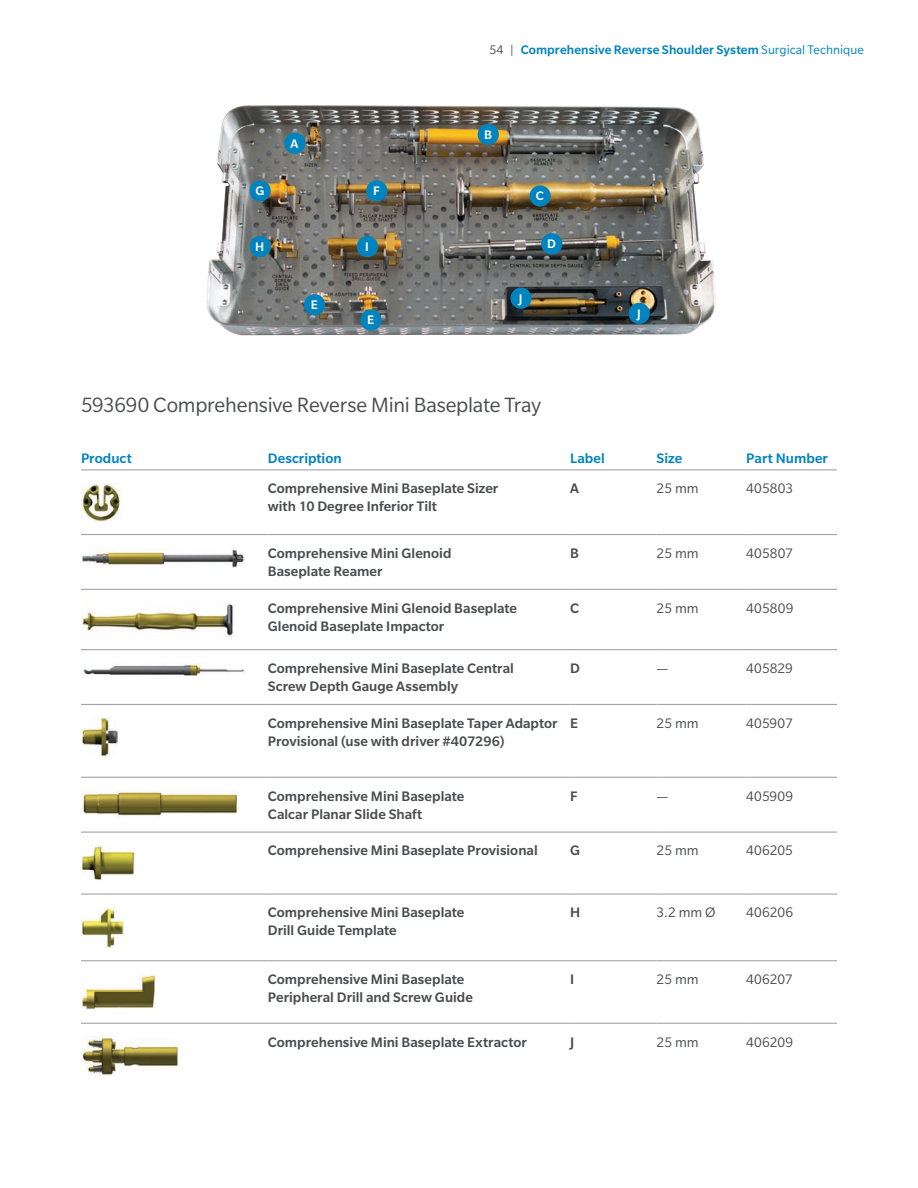
<style>
.page{position:relative;width:918px;height:1188px;background:#fff}
.page>*{position:absolute;margin:0;border:0;box-sizing:border-box;transform-origin:0 0}
.Table_Title{font:22.5px "Slate Pro";letter-spacing:-.01em;color:#4b4c4d}
.AW_Chart_Copy_Bold{font:500 15px/18px "Slate Pro";color:#4b4c4d}
.AW_Chart_Copy{font:15px "Slate Pro";letter-spacing:.01em;color:#4b4c4d}
.t1{font:500 15px "Slate Pro";color:#0083bf}
.t2{font:500 13.5px "Slate Pro";letter-spacing:.005em;color:#0083bf}
.AW_Case_Label{font:500 13.5px "Slate Pro";color:#fff}
.s1{font-weight:400;color:#4b4c4d}
.s2{font-weight:400}
</style>
<div class="page">
<img style="left:206px;top:105px;width:510px;height:231px">
<div style="left:478px;top:124px;width:21px;height:21px;background:#0083bf;border-radius:50%"></div>
<div style="left:250px;top:180px;width:21px;height:21px;background:#0083bf;border-radius:50%"></div>
<div style="left:357px;top:236px;width:21px;height:21px;background:#0083bf;border-radius:50%"></div>
<div style="left:510px;top:288px;width:22px;height:21px;background:#0083bf;border-radius:50%"></div>
<div style="left:629px;top:303px;width:21px;height:21px;background:#0083bf;border-radius:50%"></div>
<div style="left:250px;top:236px;width:21px;height:21px;background:#0083bf;border-radius:50%"></div>
<div style="left:304px;top:294px;width:21px;height:21px;background:#0083bf;border-radius:50%"></div>
<div style="left:360px;top:309px;width:22px;height:22px;background:#0083bf;border-radius:50%"></div>
<div style="left:366px;top:180px;width:21px;height:21px;background:#0083bf;border-radius:50%"></div>
<div style="left:284px;top:133px;width:21px;height:21px;background:#0083bf;border-radius:50%"></div>
<div style="left:529px;top:185px;width:22px;height:22px;background:#0083bf;border-radius:50%"></div>
<div style="left:541px;top:233px;width:21px;height:22px;background:#0083bf;border-radius:50%"></div>
<svg style="left:268px;top:470px;width:569px;height:553px"></svg>
<svg style="left:81px;top:558px;width:187px;height:518px"></svg>
<hr style="left:81px;top:469px;width:187px;height:1px;background:#a3a4a8">
<hr style="left:268px;top:469px;width:302px;height:1px;background:#a3a4a8">
<hr style="left:570px;top:469px;width:87px;height:1px;background:#a3a4a8">
<hr style="left:657px;top:469px;width:89px;height:1px;background:#a3a4a8">
<hr style="left:746px;top:469px;width:91px;height:1px;background:#a3a4a8">
<hr style="left:81px;top:534px;width:187px;height:1px;background:#a3a4a8">
<hr style="left:268px;top:534px;width:302px;height:1px;background:#a3a4a8">
<hr style="left:570px;top:534px;width:87px;height:1px;background:#a3a4a8">
<hr style="left:657px;top:534px;width:89px;height:1px;background:#a3a4a8">
<hr style="left:746px;top:534px;width:91px;height:1px;background:#a3a4a8">
<hr style="left:81px;top:589px;width:187px;height:1px;background:#a3a4a8">
<hr style="left:268px;top:589px;width:302px;height:1px;background:#a3a4a8">
<hr style="left:570px;top:589px;width:87px;height:1px;background:#a3a4a8">
<hr style="left:657px;top:589px;width:89px;height:1px;background:#a3a4a8">
<hr style="left:746px;top:589px;width:91px;height:1px;background:#a3a4a8">
<hr style="left:81px;top:649px;width:187px;height:1px;background:#a3a4a8">
<hr style="left:268px;top:649px;width:302px;height:1px;background:#a3a4a8">
<hr style="left:570px;top:649px;width:87px;height:1px;background:#a3a4a8">
<hr style="left:657px;top:649px;width:89px;height:1px;background:#a3a4a8">
<hr style="left:746px;top:649px;width:91px;height:1px;background:#a3a4a8">
<hr style="left:81px;top:704px;width:187px;height:1px;background:#a3a4a8">
<hr style="left:268px;top:704px;width:302px;height:1px;background:#a3a4a8">
<hr style="left:570px;top:704px;width:87px;height:1px;background:#a3a4a8">
<hr style="left:657px;top:704px;width:89px;height:1px;background:#a3a4a8">
<hr style="left:746px;top:704px;width:91px;height:1px;background:#a3a4a8">
<hr style="left:81px;top:777px;width:187px;height:1px;background:#a3a4a8">
<hr style="left:268px;top:777px;width:302px;height:1px;background:#a3a4a8">
<hr style="left:570px;top:777px;width:87px;height:1px;background:#a3a4a8">
<hr style="left:657px;top:777px;width:89px;height:1px;background:#a3a4a8">
<hr style="left:746px;top:777px;width:91px;height:1px;background:#a3a4a8">
<hr style="left:81px;top:832px;width:187px;height:1px;background:#a3a4a8">
<hr style="left:268px;top:832px;width:302px;height:1px;background:#a3a4a8">
<hr style="left:570px;top:832px;width:87px;height:1px;background:#a3a4a8">
<hr style="left:657px;top:832px;width:89px;height:1px;background:#a3a4a8">
<hr style="left:746px;top:832px;width:91px;height:1px;background:#a3a4a8">
<hr style="left:81px;top:893px;width:187px;height:2px;background:#a3a4a8">
<hr style="left:268px;top:893px;width:302px;height:2px;background:#a3a4a8">
<hr style="left:570px;top:893px;width:87px;height:2px;background:#a3a4a8">
<hr style="left:657px;top:893px;width:89px;height:2px;background:#a3a4a8">
<hr style="left:746px;top:893px;width:91px;height:2px;background:#a3a4a8">
<hr style="left:81px;top:960px;width:187px;height:1px;background:#a3a4a8">
<hr style="left:268px;top:960px;width:302px;height:1px;background:#a3a4a8">
<hr style="left:570px;top:960px;width:87px;height:1px;background:#a3a4a8">
<hr style="left:657px;top:960px;width:89px;height:1px;background:#a3a4a8">
<hr style="left:746px;top:960px;width:91px;height:1px;background:#a3a4a8">
<hr style="left:81px;top:1023px;width:187px;height:1px;background:#a3a4a8">
<hr style="left:268px;top:1023px;width:302px;height:1px;background:#a3a4a8">
<hr style="left:570px;top:1023px;width:87px;height:1px;background:#a3a4a8">
<hr style="left:657px;top:1023px;width:89px;height:1px;background:#a3a4a8">
<hr style="left:746px;top:1023px;width:91px;height:1px;background:#a3a4a8">
<img style="left:81px;top:483px;width:39px;height:38px">
<img style="left:81px;top:548px;width:163px;height:19px">
<img style="left:81px;top:603px;width:153px;height:33px">
<img style="left:81px;top:663px;width:165px;height:14px">
<img style="left:81px;top:718px;width:36px;height:39px">
<img style="left:81px;top:791px;width:157px;height:25px">
<img style="left:81px;top:846px;width:54px;height:35px">
<img style="left:81px;top:908px;width:43px;height:39px">
<img style="left:81px;top:974px;width:75px;height:36px">
<img style="left:81px;top:1037px;width:97px;height:38px">
<p class="AW_Case_Label" style="left:255px;top:184px;width:10px">G</p>
<p class="AW_Case_Label" style="left:255px;top:239px;width:11px">H</p>
<p class="AW_Case_Label" style="left:291px;top:136px;width:9px">A</p>
<p class="AW_Case_Label" style="left:311px;top:298px;width:9px">E</p>
<p class="AW_Case_Label" style="left:373px;top:184px;width:8px">F</p>
<p class="AW_Case_Label" style="left:365px;top:239px;width:5px">I</p>
<p class="AW_Case_Label" style="left:367px;top:313px;width:9px">E</p>
<p class="t2" style="left:489px;top:42px;width:376px"><span class="s1">54 |</span> Comprehensive Reverse Shoulder System <span class="s2">Surgical Technique</span></p>
<p class="AW_Case_Label" style="left:484px;top:127px;width:9px">B</p>
<p class="AW_Case_Label" style="left:536px;top:189px;width:10px">C</p>
<p class="AW_Case_Label" style="left:547px;top:237px;width:10px">D</p>
<p class="AW_Case_Label" style="left:519px;top:291px;width:5px">J</p>
<p class="AW_Case_Label" style="left:637px;top:306px;width:5px">J</p>
<p class="Table_Title" style="left:81px;top:394px;width:462px">593690 Comprehensive Reverse Mini Baseplate Tray</p>
<p class="t1" style="left:81px;top:450px;width:52px">Product</p>
<p class="t1" style="left:268px;top:450px;width:75px">Description</p>
<p class="t1" style="left:570px;top:450px;width:36px">Label</p>
<p class="t1" style="left:657px;top:450px;width:27px">Size</p>
<p class="t1" style="left:746px;top:450px;width:83px">Part Number</p>
<p class="AW_Chart_Copy_Bold" style="left:268px;top:479px;width:232px">Comprehensive Mini Baseplate Sizer with 10 Degree Inferior Tilt</p>
<p class="AW_Chart_Copy_Bold" style="left:570px;top:479px;width:10px">A</p>
<p class="AW_Chart_Copy" style="left:657px;top:481px;width:44px">25 mm</p>
<p class="AW_Chart_Copy" style="left:746px;top:481px;width:48px">405803</p>
<p class="AW_Chart_Copy_Bold" style="left:268px;top:544px;width:185px">Comprehensive Mini Glenoid</p>
<p class="AW_Chart_Copy_Bold" style="left:268px;top:562px;width:116px">Baseplate Reamer</p>
<p class="AW_Chart_Copy_Bold" style="left:570px;top:544px;width:10px">B</p>
<p class="AW_Chart_Copy" style="left:657px;top:545px;width:44px">25 mm</p>
<p class="AW_Chart_Copy" style="left:746px;top:545px;width:48px">405807</p>
<p class="AW_Chart_Copy_Bold" style="left:268px;top:599px;width:251px">Comprehensive Mini Glenoid Baseplate<br>Glenoid Baseplate Impactor</p>
<p class="AW_Chart_Copy_Bold" style="left:570px;top:599px;width:10px">C</p>
<p class="AW_Chart_Copy" style="left:657px;top:600px;width:44px">25 mm</p>
<p class="AW_Chart_Copy" style="left:746px;top:600px;width:49px">405809</p>
<p class="AW_Chart_Copy_Bold" style="left:268px;top:659px;width:248px">Comprehensive Mini Baseplate Central<br>Screw Depth Gauge Assembly</p>
<p class="AW_Chart_Copy_Bold" style="left:570px;top:659px;width:11px">D</p>
<p class="AW_Chart_Copy" style="left:657px;top:660px;width:13px">—</p>
<p class="AW_Chart_Copy" style="left:746px;top:660px;width:48px">405829</p>
<p class="AW_Chart_Copy_Bold" style="left:268px;top:714px;width:291px">Comprehensive Mini Baseplate Taper Adaptor<br>Provisional (use with driver #407296)</p>
<p class="AW_Chart_Copy_Bold" style="left:570px;top:714px;width:9px">E</p>
<p class="AW_Chart_Copy" style="left:657px;top:715px;width:44px">25 mm</p>
<p class="AW_Chart_Copy" style="left:746px;top:715px;width:48px">405907</p>
<p class="AW_Chart_Copy_Bold" style="left:268px;top:787px;width:198px">Comprehensive Mini Baseplate</p>
<p class="AW_Chart_Copy_Bold" style="left:268px;top:805px;width:156px">Calcar Planar Slide Shaft</p>
<p class="AW_Chart_Copy_Bold" style="left:570px;top:787px;width:9px">F</p>
<p class="AW_Chart_Copy" style="left:657px;top:788px;width:13px">—</p>
<p class="AW_Chart_Copy" style="left:746px;top:788px;width:49px">405909</p>
<p class="AW_Chart_Copy_Bold" style="left:268px;top:842px;width:271px">Comprehensive Mini Baseplate Provisional</p>
<p class="AW_Chart_Copy_Bold" style="left:570px;top:842px;width:11px">G</p>
<p class="AW_Chart_Copy" style="left:657px;top:843px;width:44px">25 mm</p>
<p class="AW_Chart_Copy" style="left:746px;top:843px;width:48px">406205</p>
<p class="AW_Chart_Copy_Bold" style="left:268px;top:903px;width:198px">Comprehensive Mini Baseplate</p>
<p class="AW_Chart_Copy_Bold" style="left:268px;top:921px;width:130px">Drill Guide Template</p>
<p class="AW_Chart_Copy_Bold" style="left:268px;top:970px;width:198px">Comprehensive Mini Baseplate</p>
<p class="AW_Chart_Copy_Bold" style="left:268px;top:988px;width:207px">Peripheral Drill and Screw Guide</p>
<p class="AW_Chart_Copy_Bold" style="left:570px;top:903px;width:12px">H</p>
<p class="AW_Chart_Copy" style="left:657px;top:905px;width:61px">3.2 mm Ø</p>
<p class="AW_Chart_Copy" style="left:746px;top:905px;width:48px">406206</p>
<p class="AW_Chart_Copy_Bold" style="left:570px;top:970px;width:6px">I</p>
<p class="AW_Chart_Copy" style="left:657px;top:972px;width:44px">25 mm</p>
<p class="AW_Chart_Copy" style="left:746px;top:972px;width:48px">406207</p>
<p class="AW_Chart_Copy_Bold" style="left:268px;top:1033px;width:261px">Comprehensive Mini Baseplate Extractor</p>
<p class="AW_Chart_Copy_Bold" style="left:570px;top:1033px;width:6px">J</p>
<p class="AW_Chart_Copy" style="left:657px;top:1034px;width:44px">25 mm</p>
<p class="AW_Chart_Copy" style="left:746px;top:1034px;width:48px">406209</p>
</div>
